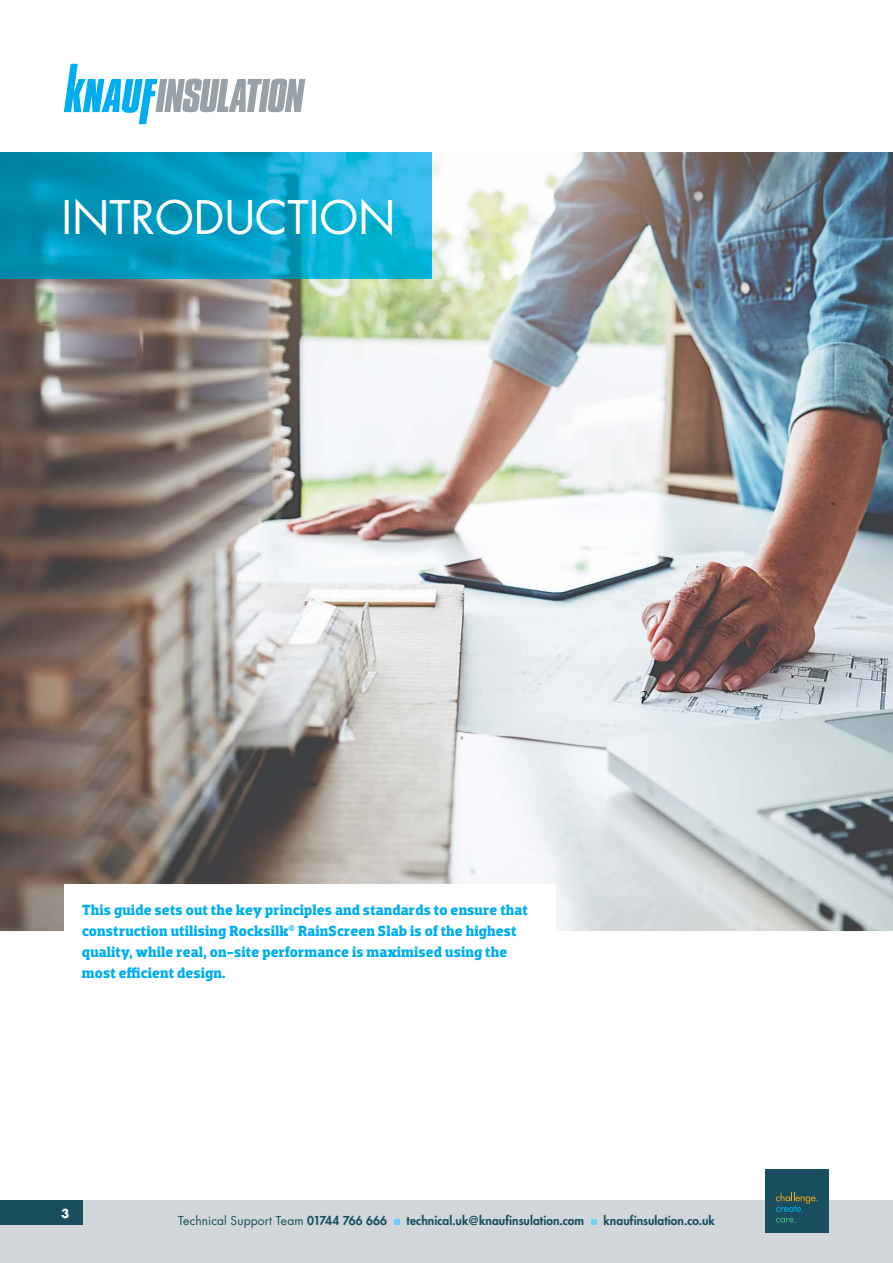
<style>
.page{position:relative;width:893px;height:1263px;background:#fff}
.page>*{position:absolute;margin:0;border:0;box-sizing:border-box;transform-origin:0 0}
.t1{font:45px "Futura Std";color:#fff}
.t2{font:700 15px/21px "Dobra Slab";letter-spacing:.01em;color:#00aeef}
.t3{font:800 12px "Futura Std";letter-spacing:.005em;color:#184e5d}
.t4{font:12px "Futura Std";letter-spacing:.01em;color:#184e5d}
.t5{font:700 12px "Futura Std";color:#fff}
.s1{font-weight:800}
</style>
<div class="page">
<div style="left:0;top:1201px;width:893px;height:62px;background:#d0d6da"></div>
<svg style="left:394px;top:1220px;width:6px;height:5px"></svg>
<svg style="left:591px;top:1220px;width:6px;height:5px"></svg>
<div style="left:0;top:1201px;width:82px;height:24px;background:#184e5d"></div>
<div style="left:765px;top:1169px;width:64px;height:63px;background:#184e5d"></div>
<svg style="left:776px;top:1193px;width:42px;height:19px"></svg>
<svg style="left:776px;top:1218px;width:20px;height:4px"></svg>
<img style="left:0;top:152px;width:893px;height:779px">
<img style="left:0;top:152px;width:432px;height:127px">
<div style="left:64px;top:884px;width:492px;height:75px;background:#fff"></div>
<svg style="left:64px;top:64px;width:241px;height:60px"></svg>
<h1 class="t1" style="left:61px;top:189px;width:336px">INTRODUCTION</h1>
<p class="t2" style="left:82px;top:899px;width:447px">This guide sets out the key principles and standards to ensure that construction utilising Rocksilk<sup>®</sup> RainScreen Slab is of the highest quality, while real, on-site performance is maximised using the most efficient design.</p>
<p class="t5" style="left:61px;top:1205px;width:10px">3</p>
<p class="t4" style="left:178px;top:1213px;width:211px">Technical Support Team <span class="s1">01744 766 666</span></p>
<p class="t3" style="left:406px;top:1213px;width:179px">technical.uk@knaufinsulation.com</p>
<p class="t3" style="left:603px;top:1213px;width:113px">knaufinsulation.co.uk</p>
</div>
